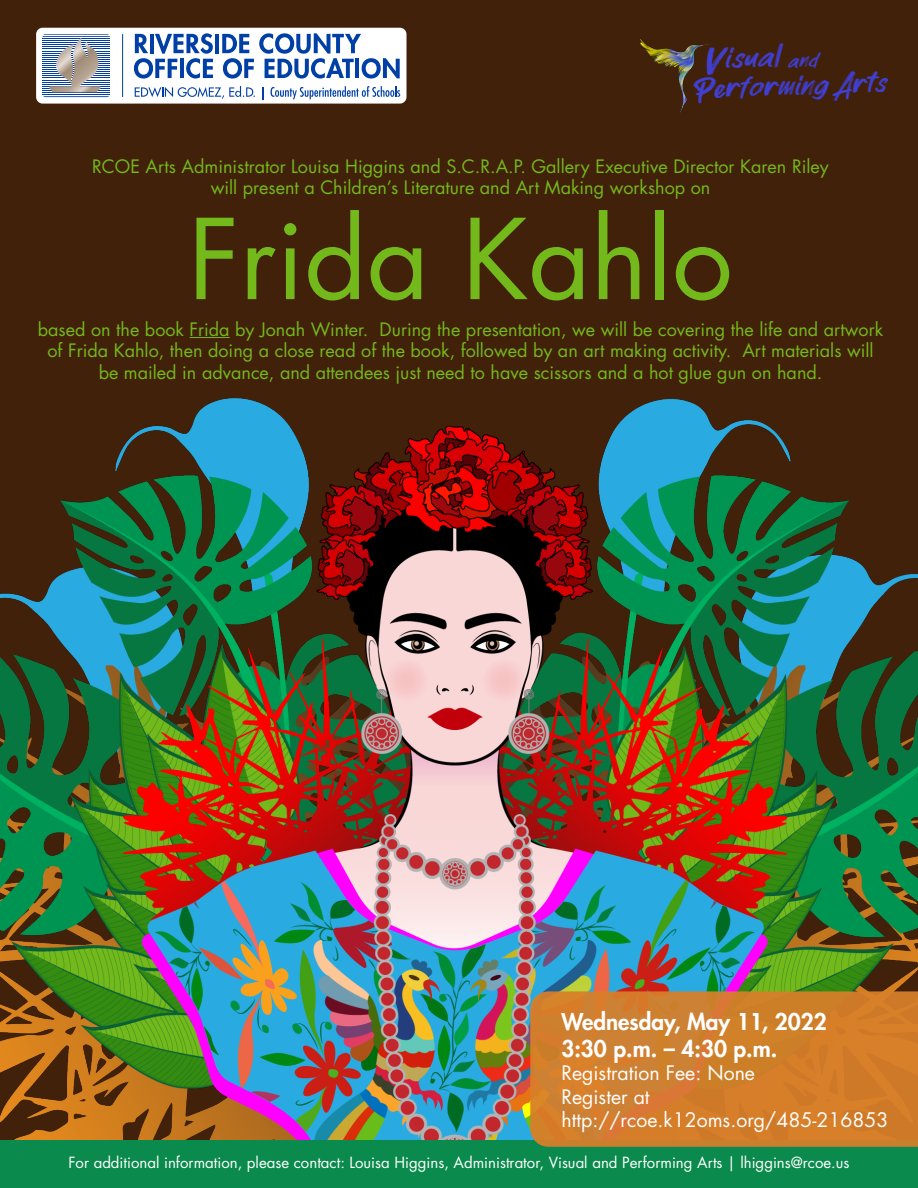
<style>
.page{position:relative;width:918px;height:1188px;background:#42210a}
.page>*{position:absolute;margin:0;border:0;box-sizing:border-box;transform-origin:0 0}
.t1{font:108px "Futura Std";color:#73b91b}
.t2{font:39px "Parkway Lush";color:#3f3fd0}
.t3{font:37.5px "Parkway Lush";color:#3f3fd0}
.t4{font:800 22.5px "Futura Std";color:#fff}
.t5{font:19.5px "Futura Std";color:#fff}
.t6{font:18px/21.6px "Futura Std";color:#73b91b;text-align:center}
.t7{font:15px "Futura Std";color:#fff}
.s1{font-size:26.7px}
</style>
<div class="page">
<img style="left:0;top:398px;width:918px;height:743px">
<div style="left:0;top:1141px;width:918px;height:47px;background:#0a8a4c"></div>
<svg style="left:530px;top:991px;width:388px;height:156px;background:#d07e2c"></svg>
<div style="left:36px;top:28px;width:370px;height:76px;background:#fff;border-radius:6px"></div>
<svg style="left:43px;top:34px;width:67px;height:63px"></svg>
<hr style="left:122px;top:34px;width:1px;height:63px;background:#0040a6">
<svg style="left:135px;top:86px;width:120px;height:13px"></svg>
<svg style="left:262px;top:87px;width:1px;height:12px"></svg>
<svg style="left:271px;top:86px;width:129px;height:13px"></svg>
<hr style="left:215px;top:34px;width:4px;height:19px;background:#0040a6">
<svg style="left:134px;top:33px;width:79px;height:46px"></svg>
<svg style="left:222px;top:33px;width:178px;height:46px"></svg>
<img style="left:640px;top:39px;width:68px;height:74px">
<hr style="left:190px;top:337px;width:40px;height:1px;background:#73b91b">
<p class="t2" style="left:702px;top:38px;width:115px;rotate:-2deg">Visual <span class="s1">and</span></p>
<p class="t3" style="left:693px;top:69px;width:193px;rotate:-2deg">Performing Arts</p>
<p class="t6" style="left:92px;top:155px;width:738px">RCOE Arts Administrator Louisa Higgins and S.C.R.A.P. Gallery Executive Director Karen Riley will present a Children’s Literature and Art Making workshop on</p>
<p class="t1" style="left:188px;top:190px;width:546px">Frida Kahlo</p>
<p class="t6" style="left:38px;top:319px;width:847px">based on the book Frida by Jonah Winter. During the presentation, we will be covering the life and artwork of Frida Kahlo, then doing a close read of the book, followed by an art making activity. Art materials will be mailed in advance, and attendees just need to have scissors and a hot glue gun on hand.</p>
<p class="t4" style="left:561px;top:1007px;width:267px">Wednesday, May 11, 2022</p>
<p class="t4" style="left:561px;top:1034px;width:217px">3:30 p.m. – 4:30 p.m.</p>
<p class="t5" style="left:561px;top:1061px;width:195px">Registration Fee: None</p>
<p class="t5" style="left:561px;top:1084px;width:90px">Register at</p>
<p class="t5" style="left:561px;top:1107px;width:329px">http://rcoe.k12oms.org/485-216853</p>
<p class="t7" style="left:68px;top:1153px;width:783px">For additional information, please contact: Louisa Higgins, Administrator, Visual and Performing Arts | lhiggins@rcoe.us</p>
</div>
